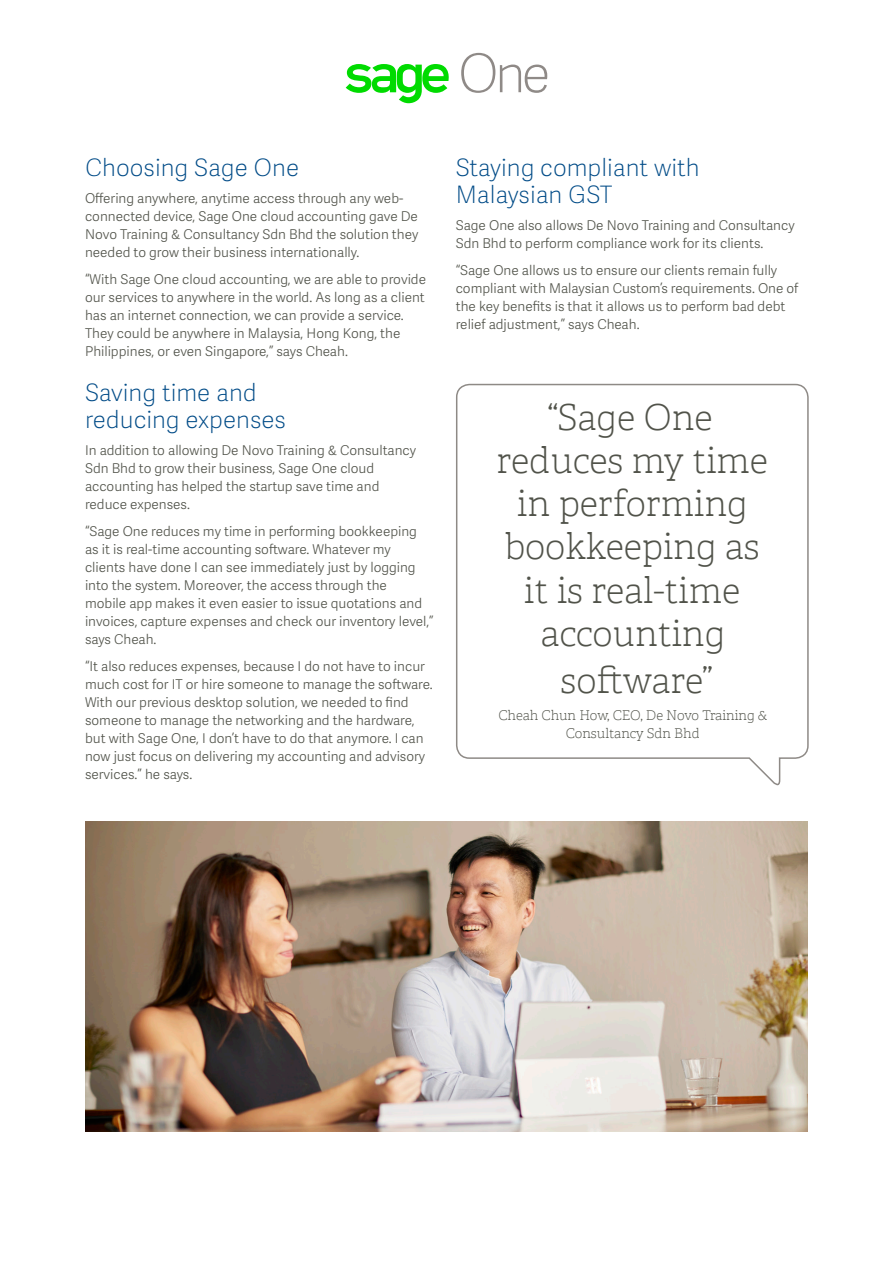
<style>
.page{position:relative;width:893px;height:1263px;background:#fff}
.page>*{position:absolute;margin:0;border:0;box-sizing:border-box;transform-origin:0 0}
.t1{font:36px/43.2px "Adelle SAGE Th";color:#51534a;text-align:center}
.Sub-header{font:24px/27px "Adelle Sans SAGE Th";color:#004b87}
.Body_copy{font:13.5px/18px "Adelle Sans SAGE Lt";color:#51534a}
.Body_copy-2{font:13.5px/18px "Adelle SAGE Th";color:#51534a;text-align:center}
</style>
<div class="page">
<svg style="left:456px;top:383px;width:353px;height:403px"></svg>
<img style="left:85px;top:821px;width:723px;height:310px">
<svg style="left:346px;top:64px;width:103px;height:39px"></svg>
<svg style="left:461px;top:53px;width:86px;height:40px"></svg>
<p class="Sub-header" style="left:85px;top:153px;width:216px">Choosing Sage One</p>
<p class="Body_copy" style="left:85px;top:188px;width:335px">Offering anywhere, anytime access through any web&shy;connected device, Sage One cloud accounting gave De Novo Training &amp; Consultancy Sdn Bhd the solution they needed to grow their business internationally.</p>
<p class="Body_copy" style="left:85px;top:269px;width:342px">“With Sage One cloud accounting, we are able to provide our services to anywhere in the world. As long as a client has an internet connection, we can provide a service.<br>They could be anywhere in Malaysia, Hong Kong, the Philippines, or even Singapore,” says Cheah.</p>
<p class="Sub-header" style="left:85px;top:378px;width:202px">Saving time and reducing expenses</p>
<p class="Body_copy" style="left:85px;top:440px;width:333px">In addition to allowing De Novo Training &amp; Consultancy Sdn Bhd to grow their business, Sage One cloud accounting has helped the startup save time and reduce expenses.</p>
<p class="Body_copy" style="left:85px;top:521px;width:350px">“Sage One reduces my time in performing bookkeeping as it is real-time accounting software. Whatever my clients have done I can see immediately just by logging into the system. Moreover, the access through the<br>mobile app makes it even easier to issue quotations and invoices, capture expenses and check our inventory level,” says Cheah.</p>
<p class="Body_copy" style="left:85px;top:656px;width:349px">“It also reduces expenses, because I do not have to incur much cost for IT or hire someone to manage the software.<br>With our previous desktop solution, we needed to find someone to manage the networking and the hardware, but with Sage One, I don’t have to do that anymore. I can now just focus on delivering my accounting and advisory services.” he says.</p>
<p class="Sub-header" style="left:456px;top:153px;width:245px">Staying compliant with<br>Malaysian GST</p>
<p class="Body_copy" style="left:456px;top:215px;width:340px">Sage One also allows De Novo Training and Consultancy<br>Sdn Bhd to perform compliance work for its clients.</p>
<p class="Body_copy" style="left:456px;top:260px;width:344px">“Sage One allows us to ensure our clients remain fully compliant with Malaysian Custom’s requirements. One of the key benefits is that it allows us to perform bad debt relief adjustment,” says Cheah.</p>
<p class="t1" style="left:496px;top:395px;width:273px">“Sage One reduces my time in performing bookkeeping as it is real-time accounting</p>
<p class="t1" style="left:561px;top:657px;width:154px">software”</p>
<p class="Body_copy-2" style="left:498px;top:706px;width:271px">Cheah Chun How, CEO, De Novo Training &amp;<br>Consultancy Sdn Bhd</p>
</div>
